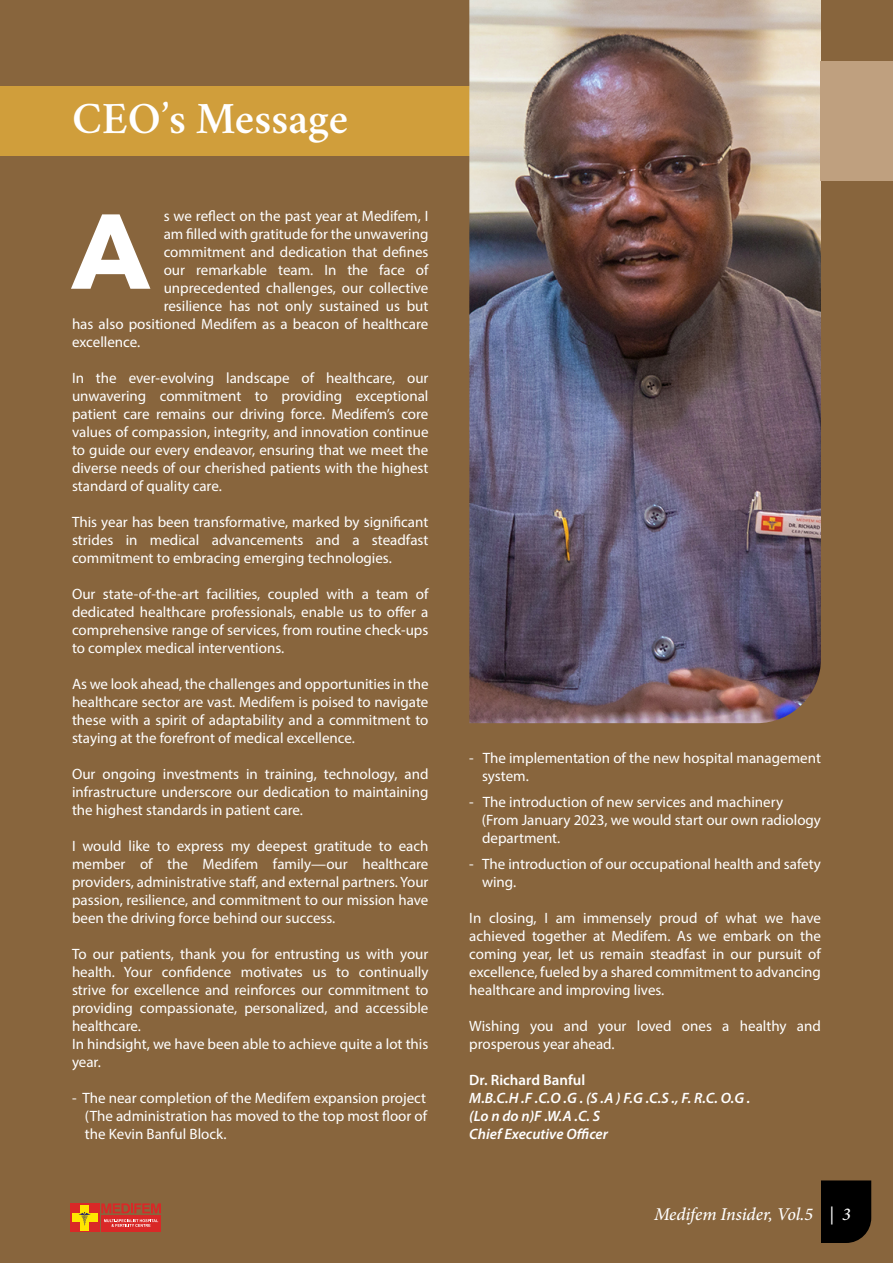
<style>
.page{position:relative;width:893px;height:1263px;background:#88653d}
.page>*{position:absolute;margin:0;border:0;box-sizing:border-box;transform-origin:0 0}
.t1{font:700 105px "Avenir Next Cyr";color:#fff}
.t2{font:600 45px "Crimson";color:#fff}
.t3{font:italic 500 18px "Minion Pro";letter-spacing:-.01em;color:#fff}
.t4{font:15px/18px "Myriad Pro";color:#fff;text-align:justify}
.t5{font:italic 600 15px/18px "Myriad Pro";color:#fff}
.t6{font:600 15px "Myriad Pro";color:#fff}
</style>
<div class="page">
<div style="left:0;top:86px;width:469px;height:70px;background:#d09e3b"></div>
<img style="left:469px;top:0;width:352px;height:723px">
<div style="left:821px;top:62px;width:72px;height:119px;background:#bfa07f"></div>
<div style="left:70px;top:1203px;width:29px;height:29px;background:#d92827"></div>
<div style="left:101px;top:1215px;width:60px;height:17px;background:#d92827"></div>
<div style="left:80px;top:1205px;width:9px;height:25px;background:#ffe600"></div>
<div style="left:72px;top:1213px;width:25px;height:9px;background:#ffe600"></div>
<svg style="left:79px;top:1212px;width:11px;height:14px"></svg>
<svg style="left:101px;top:1203px;width:60px;height:10px"></svg>
<svg style="left:104px;top:1219px;width:54px;height:8px"></svg>
<div style="left:821px;top:1180px;width:50px;height:63px;background:#000"></div>
<h2 class="t2" style="left:72px;top:86px;width:278px">CEO’s Message</h2>
<p class="t4" style="left:164px;top:206px;width:266px">s we reflect on the past year at Medifem, I</p>
<p class="t4" style="left:164px;top:224px;width:266px">am filled with gratitude for the unwavering</p>
<p class="t4" style="left:164px;top:242px;width:266px">commitment and dedication that defines</p>
<p class="t4" style="left:164px;top:260px;width:266px">our remarkable team. In the face of</p>
<p class="t4" style="left:164px;top:278px;width:266px">unprecedented challenges, our collective</p>
<p class="t4" style="left:164px;top:296px;width:266px">resilience has not only sustained us but</p>
<p class="t4" style="left:72px;top:314px;width:358px">has also positioned Medifem as a beacon of healthcare</p>
<p class="t4" style="left:72px;top:332px;width:70px">excellence.</p>
<p class="t4" style="left:72px;top:368px;width:358px">In the ever-evolving landscape of healthcare, our unwavering commitment to providing exceptional patient care remains our driving force. Medifem’s core values of compassion, integrity, and innovation continue to guide our every endeavor, ensuring that we meet the diverse needs of our cherished patients with the highest standard of quality care.</p>
<p class="t4" style="left:72px;top:512px;width:358px">This year has been transformative, marked by significant strides in medical advancements and a steadfast commitment to embracing emerging technologies.</p>
<p class="t4" style="left:72px;top:584px;width:358px">Our state-of-the-art facilities, coupled with a team of dedicated healthcare professionals, enable us to offer a comprehensive range of services, from routine check-ups to complex medical interventions.</p>
<p class="t4" style="left:72px;top:674px;width:358px">As we look ahead, the challenges and opportunities in the healthcare sector are vast. Medifem is poised to navigate these with a spirit of adaptability and a commitment to staying at the forefront of medical excellence.</p>
<p class="t4" style="left:72px;top:764px;width:358px">Our ongoing investments in training, technology, and infrastructure underscore our dedication to maintaining the highest standards in patient care.</p>
<p class="t4" style="left:72px;top:836px;width:358px">I would like to express my deepest gratitude to each member of the Medifem family—our healthcare providers, administrative staff, and external partners. Your passion, resilience, and commitment to our mission have been the driving force behind our success.</p>
<p class="t4" style="left:72px;top:944px;width:358px;text-align:left">To our patients, thank you for entrusting us with your health. Your confidence motivates us to continually strive for excellence and reinforces our commitment to providing compassionate, personalized, and accessible healthcare.<br>In hindsight, we have been able to achieve quite a lot this year.</p>
<p class="t4" style="left:85px;top:1088px;width:344px;text-indent:-13px">- The near completion of the Medifem expansion project (The administration has moved to the top most floor of the Kevin Banful Block.</p>
<h1 class="t1" style="left:72px;top:188px;width:78px">A</h1>
<p class="t4" style="left:482px;top:749px;width:340px;text-indent:-13px">- The implementation of the new hospital management system.</p>
<p class="t4" style="left:482px;top:793px;width:341px;text-align:left;text-indent:-13px">- The introduction of new services and machinery (From January 2023, we would start our own radiology department.</p>
<p class="t4" style="left:482px;top:854px;width:340px;text-indent:-13px">- The introduction of our occupational health and safety wing.</p>
<p class="t4" style="left:469px;top:908px;width:353px">In closing, I am immensely proud of what we have achieved together at Medifem. As we embark on the coming year, let us remain steadfast in our pursuit of excellence, fueled by a shared commitment to advancing healthcare and improving lives.</p>
<p class="t4" style="left:469px;top:1016px;width:353px">Wishing you and your loved ones a healthy and prosperous year ahead.</p>
<p class="t6" style="left:469px;top:1070px;width:117px">Dr. Richard Banful</p>
<p class="t5" style="left:469px;top:1088px;width:283px">M.B.C.H .F .C.O .G . (S .A ) F.G .C.S ., F. R.C. O.G . (Lo n do n)F .W.A .C. S<br>Chief Executive Officer</p>
<p class="t3" style="left:654px;top:1202px;width:198px">Medifem Insider, Vol.5 | 3</p>
</div>
